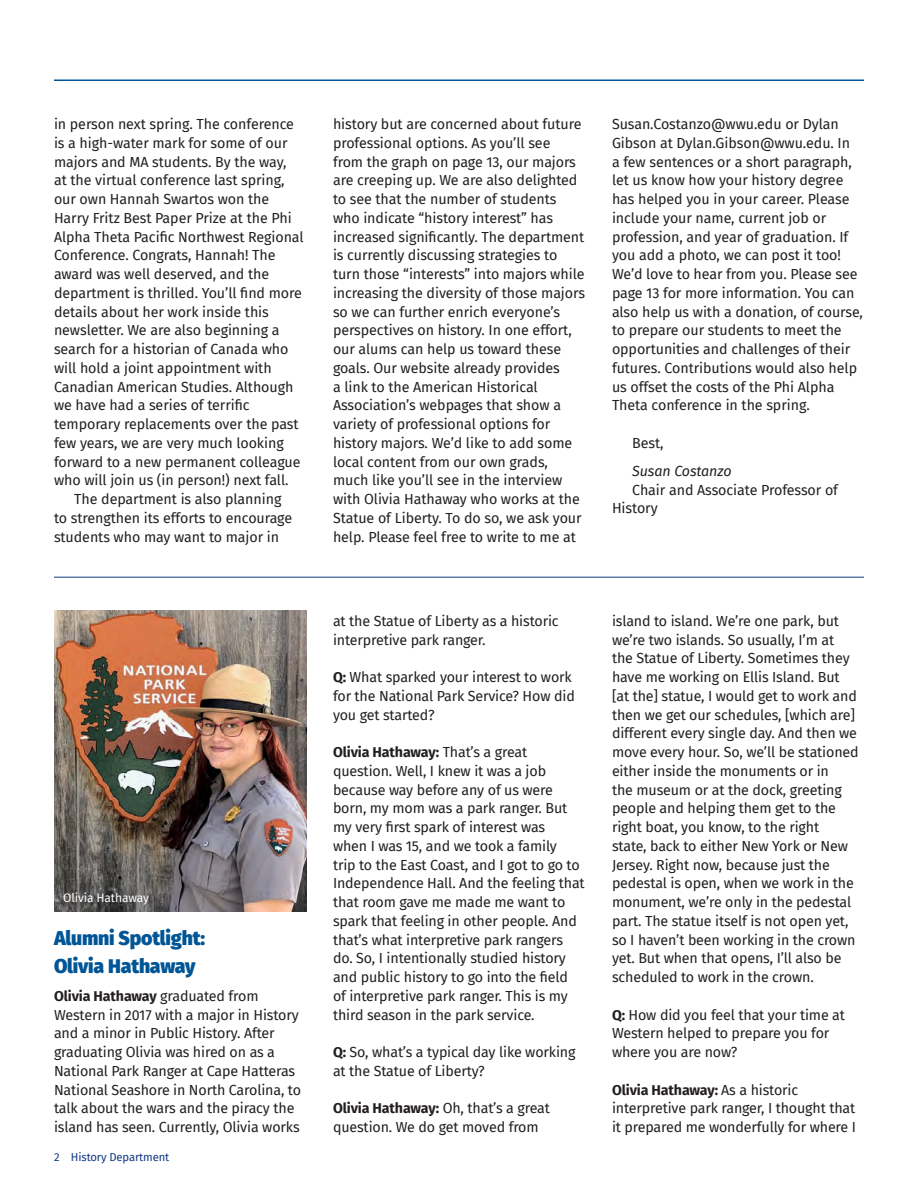
<style>
.page{position:relative;width:918px;height:1188px;background:#fff}
.page>*{position:absolute;margin:0;border:0;box-sizing:border-box;transform-origin:0 0}
.Topic_heading{font:900 19.5px "Fira Sans";letter-spacing:-.01em;color:#005596}
.Body_copy{font:14.25px/18.8px "Fira Sans";letter-spacing:-.01em;color:#231f20}
.Body_copy-2{font:italic 14.25px "Fira Sans";letter-spacing:-.005em;color:#231f20}
.Body_copy-3{font:12px "Fira Sans";letter-spacing:-.01em;color:#fff}
.Body_copy-4{font:11.25px "Fira Sans";letter-spacing:-.01em;color:#113884}
.s1{font-weight:700}
</style>
<div class="page">
<hr style="left:54px;top:80px;width:810px;height:1px;background:#005596">
<img style="left:54px;top:610px;width:253px;height:302px">
<hr style="left:54px;top:577px;width:810px;height:1px;background:#113884">
<p class="Body_copy" style="left:54px;top:114px;width:251px">in person next spring. The conference is a high-water mark for some of our majors and MA students. By the way,<br>at the virtual conference last spring, our own Hannah Swartos won the Harry Fritz Best Paper Prize at the Phi Alpha Theta Pacific Northwest Regional Conference. Congrats, Hannah! The award was well deserved, and the department is thrilled. You’ll find more details about her work inside this newsletter. We are also beginning a search for a historian of Canada who will hold a joint appointment with Canadian American Studies. Although we have had a series of terrific temporary replacements over the past few years, we are very much looking forward to a new permanent colleague who will join us (in person!) next fall.</p>
<p class="Body_copy" style="left:54px;top:489px;width:240px;text-indent:20px">The department is also planning to strengthen its efforts to encourage students who may want to major in</p>
<p class="Body_copy-3" style="left:63px;top:889px;width:87px">Olivia Hathaway</p>
<p class="Topic_heading" style="left:54px;top:920px;width:153px">Alumni Spotlight:</p>
<p class="Topic_heading" style="left:54px;top:948px;width:143px">Olivia Hathaway</p>
<p class="Body_copy" style="left:54px;top:986px;width:249px"><span class="s1">Olivia Hathaway</span> graduated from Western in 2017 with a major in History and a minor in Public History. After graduating Olivia was hired on as a National Park Ranger at Cape Hatteras National Seashore in North Carolina, to talk about the wars and the piracy the island has seen. Currently, Olivia works</p>
<p class="Body_copy-4" style="left:54px;top:1148px;width:117px">2 History Department</p>
<p class="Body_copy" style="left:333px;top:114px;width:253px">history but are concerned about future professional options. As you’ll see<br>from the graph on page 13, our majors are creeping up. We are also delighted to see that the number of students who indicate “history interest” has increased significantly. The department is currently discussing strategies to turn those “interests” into majors while increasing the diversity of those majors so we can further enrich everyone’s perspectives on history. In one effort, our alums can help us toward these goals. Our website already provides<br>a link to the American Historical Association’s webpages that show a variety of professional options for history majors. We’d like to add some local content from our own grads, much like you’ll see in the interview with Olivia Hathaway who works at the Statue of Liberty. To do so, we ask your help. Please feel free to write to me at</p>
<p class="Body_copy" style="left:612px;top:114px;width:253px">Susan.Costanzo@wwu.edu or Dylan Gibson at Dylan.Gibson@wwu.edu. In<br>a few sentences or a short paragraph, let us know how your history degree has helped you in your career. Please include your name, current job or profession, and year of graduation. If you add a photo, we can post it too!<br>We’d love to hear from you. Please see page 13 for more information. You can also help us with a donation, of course, to prepare our students to meet the opportunities and challenges of their futures. Contributions would also help us offset the costs of the Phi Alpha Theta conference in the spring.</p>
<p class="Body_copy" style="left:632px;top:433px;width:33px">Best,</p>
<p class="Body_copy-2" style="left:632px;top:460px;width:101px">Susan Costanzo</p>
<p class="Body_copy" style="left:612px;top:480px;width:228px;text-indent:20px">Chair and Associate Professor of<br>History</p>
<p class="Body_copy" style="left:333px;top:611px;width:227px">at the Statue of Liberty as a historic interpretive park ranger.</p>
<p class="Body_copy" style="left:333px;top:667px;width:243px"><span class="s1">Q:</span> What sparked your interest to work for the National Park Service? How did you get started?</p>
<p class="Body_copy" style="left:333px;top:742px;width:253px"><span class="s1">Olivia Hathaway:</span> That’s a great question. Well, I knew it was a job because way before any of us were born, my mom was a park ranger. But my very first spark of interest was<br>when I was 15, and we took a family<br>trip to the East Coast, and I got to go to Independence Hall. And the feeling that that room gave me made me want to spark that feeling in other people. And that’s what interpretive park rangers do. So, I intentionally studied history and public history to go into the field<br>of interpretive park ranger. This is my third season in the park service.</p>
<p class="Body_copy" style="left:333px;top:1042px;width:244px"><span class="s1">Q:</span> So, what’s a typical day like working at the Statue of Liberty?</p>
<p class="Body_copy" style="left:333px;top:1099px;width:218px"><span class="s1">Olivia Hathaway:</span> Oh, that’s a great question. We do get moved from</p>
<p class="Body_copy" style="left:612px;top:611px;width:248px">island to island. We’re one park, but we’re two islands. So usually, I’m at<br>the Statue of Liberty. Sometimes they have me working on Ellis Island. But [at the] statue, I would get to work and then we get our schedules, [which are] different every single day. And then we move every hour. So, we’ll be stationed either inside the monuments or in<br>the museum or at the dock, greeting people and helping them get to the right boat, you know, to the right<br>state, back to either New York or New Jersey. Right now, because just the pedestal is open, when we work in the monument, we’re only in the pedestal part. The statue itself is not open yet, so I haven’t been working in the crown yet. But when that opens, I’ll also be scheduled to work in the crown.</p>
<p class="Body_copy" style="left:612px;top:1005px;width:235px"><span class="s1">Q:</span> How did you feel that your time at<br>Western helped to prepare you for where you are now?</p>
<p class="Body_copy" style="left:612px;top:1080px;width:246px"><span class="s1">Olivia Hathaway:</span> As a historic interpretive park ranger, I thought that it prepared me wonderfully for where I</p>
</div>
